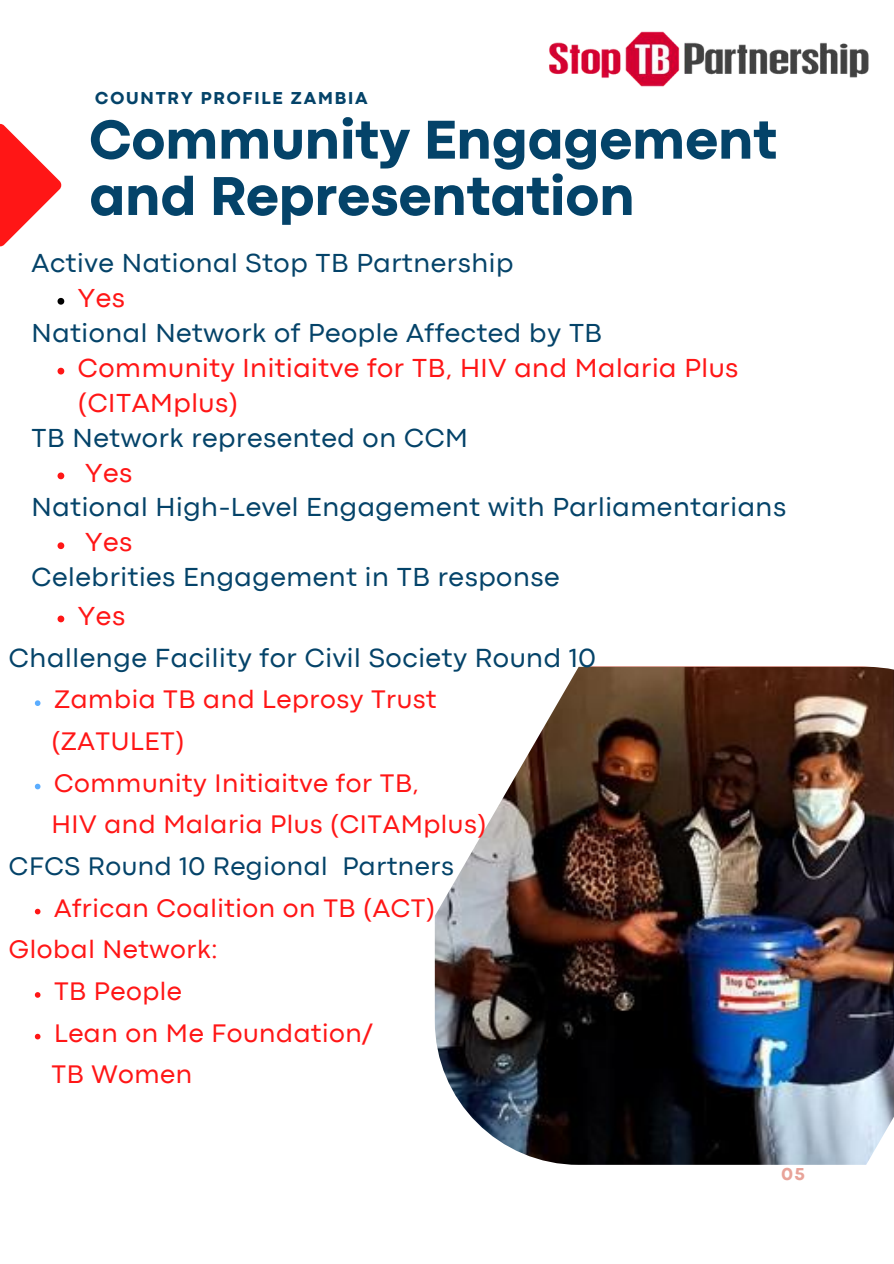
<style>
.page{position:relative;width:894px;height:1264px;background:#fff}
.page>*{position:absolute;margin:0;border:0;box-sizing:border-box;transform-origin:0 0}
.t1{font:800 57px/56.2px "Codec Pro";color:#044369}
.t2{font:27.3px "Codec Pro";letter-spacing:.02em;color:#044369}
.t3{font:27.15px "Codec Pro";letter-spacing:.02em;color:#044369}
.t4{font:27.15px/35px "Codec Pro";letter-spacing:.02em;color:#ff1616}
.t5{font:26.55px/41.7px "Codec Pro";letter-spacing:.02em;color:#ff1616}
.t6{font:26.55px "Codec Pro";letter-spacing:.02em;color:#044369}
.t7{font:800 18px "Codec Pro";letter-spacing:.1em;color:#044369}
.t8{font:800 18px "Codec Pro";color:#e8a399}
</style>
<div class="page">
<svg style="left:0;top:123px;width:62px;height:124px"></svg>
<img style="left:434px;top:667px;width:459px;height:497px">
<img style="left:549px;top:31px;width:320px;height:56px">
<svg style="left:57px;top:298px;width:7px;height:7px"></svg>
<svg style="left:57px;top:368px;width:7px;height:6px"></svg>
<svg style="left:57px;top:472px;width:7px;height:7px"></svg>
<svg style="left:57px;top:542px;width:7px;height:7px"></svg>
<svg style="left:57px;top:615px;width:7px;height:7px"></svg>
<svg style="left:35px;top:700px;width:5px;height:6px"></svg>
<svg style="left:35px;top:783px;width:5px;height:6px"></svg>
<svg style="left:35px;top:908px;width:5px;height:6px"></svg>
<svg style="left:35px;top:992px;width:5px;height:5px"></svg>
<svg style="left:35px;top:1033px;width:5px;height:6px"></svg>
<p class="t7" style="left:95px;top:92px;width:274px">COUNTRY PROFILE ZAMBIA</p>
<h1 class="t1" style="left:89px;top:116px;width:689px">Community Engagement and Representation</h1>
<p class="t3" style="left:32px;top:253px;width:483px">Active National Stop TB Partnership</p>
<p class="t4" style="left:78px;top:282px;width:49px">Yes</p>
<p class="t3" style="left:32px;top:323px;width:571px">National Network of People Affected by TB</p>
<p class="t4" style="left:78px;top:352px;width:661px">Community Initiaitve for TB, HIV and Malaria Plus (CITAMplus)</p>
<p class="t3" style="left:32px;top:428px;width:438px">TB Network represented on CCM</p>
<p class="t4" style="left:85px;top:457px;width:49px">Yes</p>
<p class="t3" style="left:32px;top:498px;width:755px">National High-Level Engagement with Parliamentarians</p>
<p class="t4" style="left:85px;top:527px;width:49px">Yes</p>
<p class="t3" style="left:32px;top:567px;width:529px">Celebrities Engagement in TB response</p>
<p class="t4" style="left:78px;top:600px;width:49px">Yes</p>
<p class="t2" style="left:9px;top:647px;width:588px">Challenge Facility for Civil Society Round 10</p>
<p class="t5" style="left:54px;top:680px;width:384px">Zambia TB and Leprosy Trust</p>
<p class="t5" style="left:51px;top:722px;width:134px">(ZATULET)</p>
<p class="t5" style="left:54px;top:763px;width:366px">Community Initiaitve for TB,</p>
<p class="t5" style="left:51px;top:805px;width:436px">HIV and Malaria Plus (CITAMplus)</p>
<p class="t6" style="left:9px;top:856px;width:446px">CFCS Round 10 Regional Partners</p>
<p class="t5" style="left:54px;top:888px;width:382px">African Coalition on TB (ACT)</p>
<p class="t5" style="left:9px;top:930px;width:210px">Global Network:</p>
<p class="t5" style="left:54px;top:972px;width:320px">TB People<br>Lean on Me Foundation/</p>
<p class="t5" style="left:51px;top:1055px;width:142px">TB Women</p>
<p class="t8" style="left:781px;top:1167px;width:25px">05</p>
</div>
